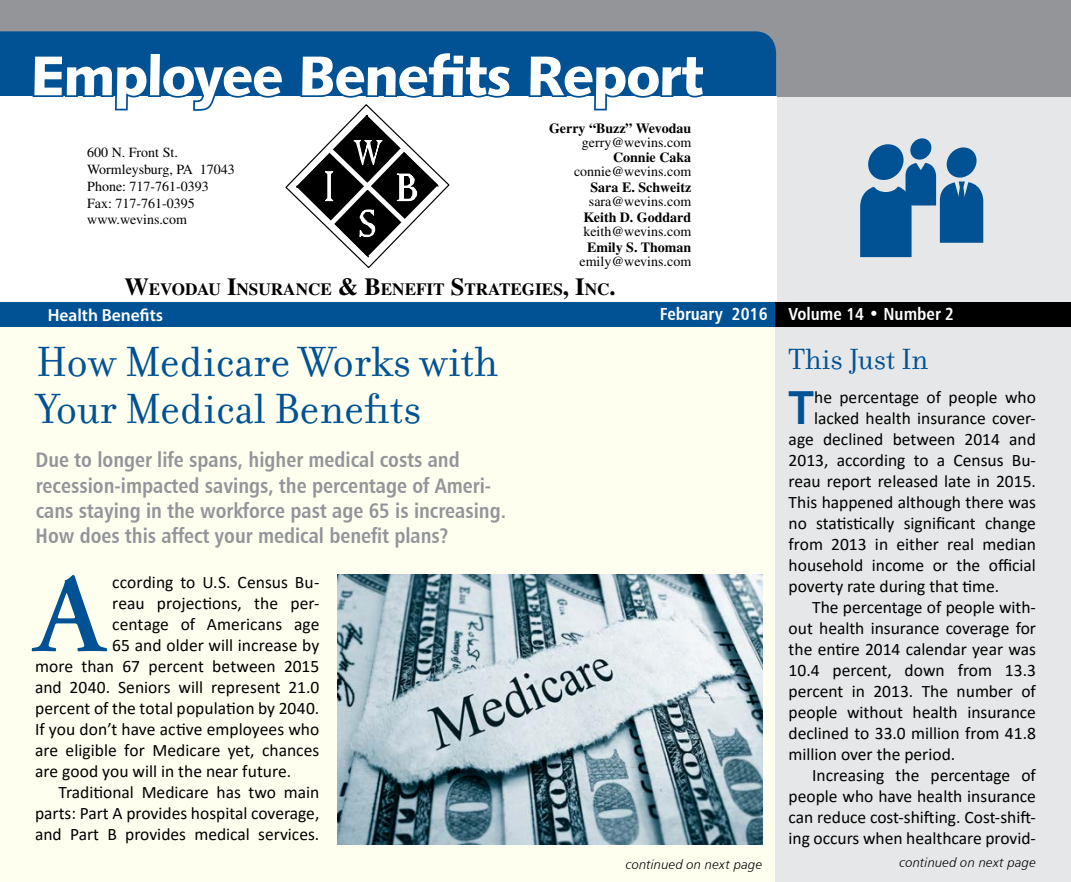
<style>
.page{position:relative;width:1071px;height:882px;background:#fff}
.page>*{position:absolute;margin:0;border:0;box-sizing:border-box;transform-origin:0 0}
.t1{font:600 112.52px "Adobe Garamond Pro";color:#005295}
.t2{font:56px "Humanist 531 BT Black A";letter-spacing:-.025em;color:#fff}
.t3{font:600 48.65px "Myriad Pro";color:#005295}
.t4{font:45.5px/47.2px "Filosofia";color:#005295}
.t5{font:31.5px "Filosofia";color:#005295}
.t6{font:21px/25.2px "Humanist 777 BT Bold Condensed B";color:#939598}
.t7{font:17.5px "Calibri";color:#000}
.t8{font:17.5px "Humanist 777 BT Bold Condensed B";color:#fff}
.t9{font:600 17.5px "Myriad Pro";color:#fff}
.t10{font:700 17.15px "Times";color:#000}
.t11{font:14px/16.8px "Times";color:#000}
.t12{font:700 14px "Times";color:#000}
.t13{font:13.12px "Humanist 777 BT Light Italic B";letter-spacing:.015em;color:#000}
.s1{font-size:24.5px}
</style>
<div class="page">
<div style="left:1px;top:1px;width:1070px;height:881px;background:#fffff0"></div>
<div style="left:776px;top:75px;width:295px;height:807px;background:#e6e7e8"></div>
<div style="left:0;top:0;width:1071px;height:96px;background:#939598"></div>
<div style="left:0;top:31px;width:776px;height:65px;background:#005295"></div>
<div style="left:0;top:96px;width:776px;height:205px;background:#fff"></div>
<svg style="left:910px;top:138px;width:22px;height:22px"></svg>
<svg style="left:860px;top:144px;width:123px;height:113px"></svg>
<div style="left:0;top:303px;width:776px;height:24px;background:#005295"></div>
<div style="left:776px;top:303px;width:295px;height:24px;background:#000"></div>
<svg style="left:527px;top:53px;width:180px;height:58px"></svg>
<img style="left:337px;top:575px;width:426px;height:269px">
<svg style="left:31px;top:50px;width:483px;height:218px"></svg>
<h2 class="t2" style="left:31px;top:40px;width:674px">Employee Benefits Report</h2>
<p class="t11" style="left:87px;top:144px;width:149px">600 N. Front St.<br>Wormleysburg, PA 17043<br>Phone: 717-761-0393<br>Fax: 717-761-0395 www.wevins.com</p>
<p class="t12" style="left:549px;top:119px;width:144px">Gerry “Buzz” Wevodau</p>
<p class="t11" style="left:582px;top:133px;width:111px">gerry@wevins.com</p>
<p class="t12" style="left:613px;top:149px;width:80px">Connie Caka</p>
<p class="t11" style="left:574px;top:163px;width:119px">connie@wevins.com</p>
<p class="t12" style="left:591px;top:179px;width:102px">Sara E. Schweitz</p>
<p class="t11" style="left:589px;top:193px;width:104px">sara@wevins.com</p>
<p class="t12" style="left:583px;top:209px;width:109px">Keith D. Goddard</p>
<p class="t11" style="left:584px;top:223px;width:109px">keith@wevins.com</p>
<p class="t12" style="left:587px;top:238px;width:106px">Emily S. Thoman</p>
<p class="t11" style="left:580px;top:252px;width:113px">emily@wevins.com</p>
<p class="t10" style="left:124px;top:279px;width:493px"><span class="s1">W</span>EVODAU <span class="s1">I</span>NSURANCE <span class="s1">&amp; B</span>ENEFIT <span class="s1">S</span>TRATEGIES<span class="s1">, I</span>NC<span class="s1">.</span></p>
<p class="t9" style="left:48px;top:304px;width:117px">Health Benefits</p>
<p class="t8" style="left:660px;top:303px;width:296px">February 2016 Volume 14 • Number 2</p>
<h3 class="t4" style="left:36px;top:339px;width:463px">How Medicare Works with<br>Your Medical Benefits</h3>
<p class="t6" style="left:36px;top:447px;width:472px">Due to longer life spans, higher medical costs and recession-impacted savings, the percentage of Ameri&shy;cans staying in the workforce past age 65 is increasing.<br>How does this affect your medical benefit plans?</p>
<h1 class="t1" style="left:35px;top:551px;width:72px">A</h1>
<p class="t7" style="left:112px;top:570px;width:209px">ccording to U.S. Census Bu-</p>
<p class="t7" style="left:112px;top:591px;width:209px">reau projections, the per-</p>
<p class="t7" style="left:112px;top:612px;width:209px">centage of Americans age</p>
<p class="t7" style="left:112px;top:633px;width:209px">65 and older will increase by</p>
<p class="t7" style="left:35px;top:654px;width:286px">more than 67 percent between 2015</p>
<p class="t7" style="left:35px;top:675px;width:286px">and 2040. Seniors will represent 21.0</p>
<p class="t7" style="left:35px;top:696px;width:286px">percent of the total population by 2040.</p>
<p class="t7" style="left:35px;top:717px;width:286px">If you don’t have active employees who</p>
<p class="t7" style="left:35px;top:738px;width:286px">are eligible for Medicare yet, chances</p>
<p class="t7" style="left:35px;top:759px;width:258px">are good you will in the near future.</p>
<p class="t7" style="left:59px;top:780px;width:262px">Traditional Medicare has two main</p>
<p class="t7" style="left:35px;top:801px;width:286px">parts: Part A provides hospital coverage,</p>
<p class="t7" style="left:35px;top:822px;width:286px">and Part B provides medical services.</p>
<h3 class="t5" style="left:789px;top:342px;width:141px">This Just In</h3>
<h3 class="t3" style="left:789px;top:376px;width:27px">T</h3>
<p class="t7" style="left:814px;top:385px;width:223px">he percentage of people who</p>
<p class="t7" style="left:814px;top:406px;width:223px">lacked health insurance cover-</p>
<p class="t7" style="left:789px;top:427px;width:249px">age declined between 2014 and</p>
<p class="t7" style="left:789px;top:448px;width:249px">2013, according to a Census Bu-</p>
<p class="t7" style="left:789px;top:469px;width:249px">reau report released late in 2015.</p>
<p class="t7" style="left:789px;top:490px;width:249px">This happened although there was</p>
<p class="t7" style="left:789px;top:511px;width:249px">no statistically significant change</p>
<p class="t7" style="left:789px;top:532px;width:249px">from 2013 in either real median</p>
<p class="t7" style="left:789px;top:553px;width:249px">household income or the official</p>
<p class="t7" style="left:789px;top:574px;width:212px">poverty rate during that time.</p>
<p class="t7" style="left:812px;top:595px;width:225px">The percentage of people with-</p>
<p class="t7" style="left:789px;top:616px;width:249px">out health insurance coverage for</p>
<p class="t7" style="left:789px;top:637px;width:249px">the entire 2014 calendar year was</p>
<p class="t7" style="left:789px;top:658px;width:249px">10.4 percent, down from 13.3</p>
<p class="t7" style="left:789px;top:679px;width:249px">percent in 2013. The number of</p>
<p class="t7" style="left:789px;top:700px;width:249px">people without health insurance</p>
<p class="t7" style="left:789px;top:721px;width:249px">declined to 33.0 million from 41.8</p>
<p class="t7" style="left:789px;top:742px;width:168px">million over the period.</p>
<p class="t7" style="left:812px;top:763px;width:225px">Increasing the percentage of</p>
<p class="t7" style="left:789px;top:784px;width:249px">people who have health insurance</p>
<p class="t7" style="left:789px;top:805px;width:249px">can reduce cost-shifting. Cost-shift-</p>
<p class="t7" style="left:789px;top:826px;width:249px">ing occurs when healthcare provid-</p>
<p class="t13" style="left:626px;top:857px;width:138px">continued on next page</p>
<p class="t13" style="left:900px;top:855px;width:138px">continued on next page</p>
</div>
